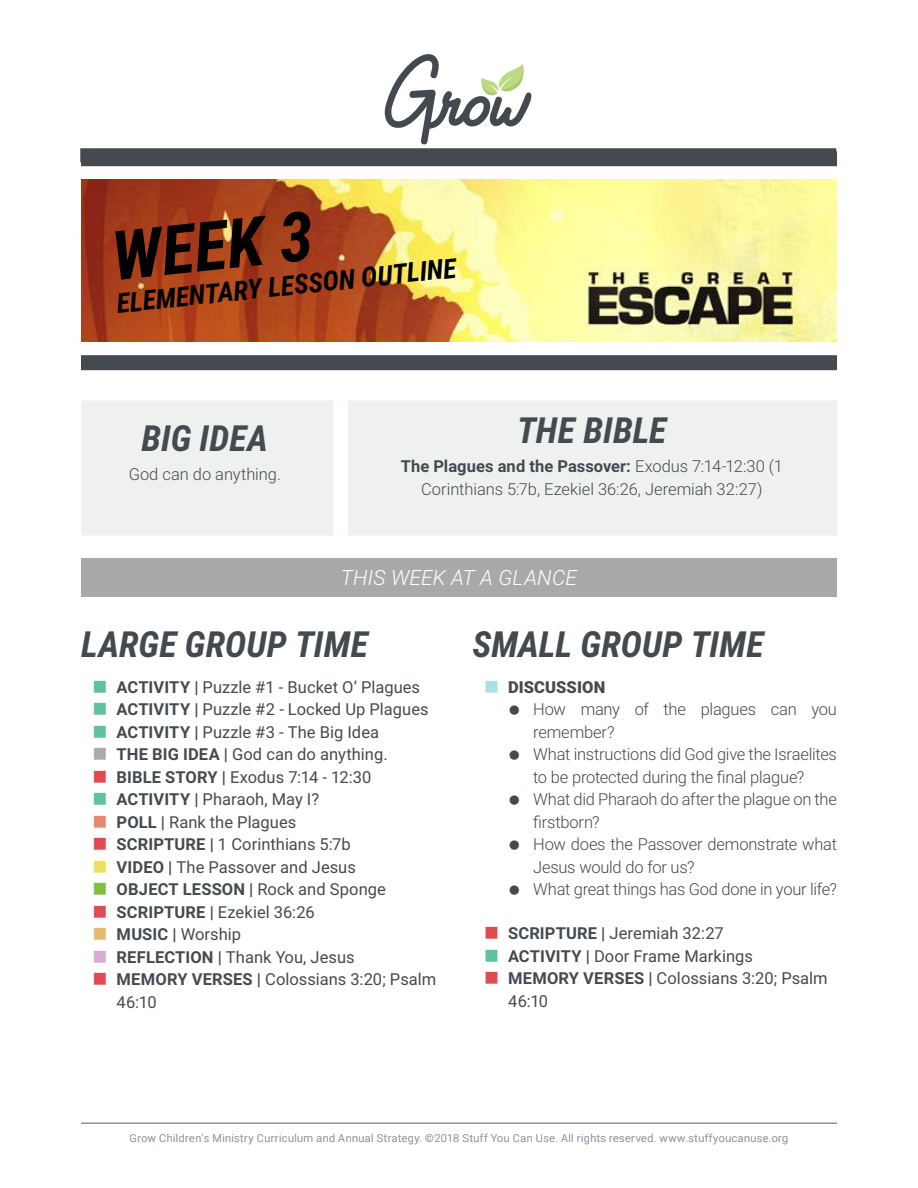
<style>
.page{position:relative;width:918px;height:1188px;background:#fff}
.page>*{position:absolute;margin:0;border:0;box-sizing:border-box;transform-origin:0 0}
.t1{font:italic 700 68.25px "Roboto Condensed";color:#000}
.t2{font:italic 700 36px "Roboto Condensed";color:#42494f}
.t3{font:italic 700 36px "Roboto Condensed";color:#454a50}
.t4{font:italic 700 27.3px "Roboto Condensed";color:#000}
.t5{font:italic 300 21px "Roboto";letter-spacing:.005em;color:#fff}
.t6{font:16.5px/22.5px "Roboto";color:#454a50}
.t7{font:300 16.5px/22.5px "Roboto";letter-spacing:-.015em;color:#42494f}
.t8{font:300 16.5px/22.5px "Roboto";letter-spacing:-.005em;color:#454a50;text-align:center}
.t9{font:900 16.5px "Roboto";letter-spacing:.005em;color:#454a50}
.t10{font:300 10.8px "Roboto";letter-spacing:.04em;color:#8e99a5}
.s1{font-weight:700}
</style>
<div class="page">
<div style="left:80px;top:148px;width:756px;height:14px;background:#454a50"></div>
<svg style="left:385px;top:54px;width:147px;height:91px"></svg>
<img style="left:81px;top:180px;width:756px;height:162px">
<hr style="left:81px;top:1122px;width:756px;height:2px;background:#8c949d">
<div style="left:81px;top:151px;width:756px;height:15px;background:#454a50"></div>
<div style="left:81px;top:355px;width:756px;height:15px;background:#454a50"></div>
<div style="left:81px;top:400px;width:756px;height:135px;background:#eff0f0"></div>
<div style="left:333px;top:400px;width:15px;height:135px;background:#fff"></div>
<div style="left:81px;top:558px;width:756px;height:39px;background:#a7a9ab"></div>
<h1 class="t1" style="left:108px;top:217px;width:204px;rotate:-6deg">WEEK 3</h1>
<h3 class="t4" style="left:115px;top:288px;width:343px;rotate:-6deg">ELEMENTARY LESSON OUTLINE</h3>
<h2 class="t3" style="left:142px;top:417px;width:128px">BIG IDEA</h2>
<p class="t8" style="left:129px;top:464px;width:154px">God can do anything.</p>
<h2 class="t3" style="left:517px;top:410px;width:151px">THE BIBLE</h2>
<p class="t8" style="left:401px;top:457px;width:383px"><span class="s1">The Plagues and the Passover:</span> Exodus 7:14-12:30 (1<br>Corinthians 5:7b, Ezekiel 36:26, Jeremiah 32:27)</p>
<p class="t5" style="left:341px;top:568px;width:238px">THIS WEEK AT A GLANCE</p>
<h2 class="t2" style="left:81px;top:623px;width:289px">LARGE GROUP TIME</h2>
<p class="t6" style="left:117px;top:677px;width:321px"><span class="s1">ACTIVITY |</span> Puzzle #1 - Bucket O’ Plagues<br><span class="s1">ACTIVITY |</span> Puzzle #2 - Locked Up Plagues<br><span class="s1">ACTIVITY |</span> Puzzle #3 - The Big Idea<br><span class="s1">THE BIG IDEA |</span> God can do anything.<br><span class="s1">BIBLE STORY |</span> Exodus 7:14 - 12:30<br><span class="s1">ACTIVITY |</span> Pharaoh, May I?<br><span class="s1">POLL |</span> Rank the Plagues<br><span class="s1">SCRIPTURE |</span> 1 Corinthians 5:7b<br><span class="s1">VIDEO |</span> The Passover and Jesus<br><span class="s1">OBJECT LESSON |</span> Rock and Sponge<br><span class="s1">SCRIPTURE |</span> Ezekiel 36:26<br><span class="s1">MUSIC |</span> Worship<br><span class="s1">REFLECTION |</span> Thank You, Jesus<br><span class="s1">MEMORY VERSES |</span> Colossians 3:20; Psalm<br>46:10</p>
<h2 class="t2" style="left:472px;top:623px;width:293px">SMALL GROUP TIME</h2>
<p class="t9" style="left:508px;top:678px;width:99px">DISCUSSION</p>
<p class="t7" style="left:533px;top:698px;width:305px">How many of the plagues can you remember?<br>What instructions did God give the Israelites to be protected during the final plague?<br>What did Pharaoh do after the plague on the firstborn?<br>How does the Passover demonstrate what<br>Jesus would do for us?<br>What great things has God done in your life?</p>
<p class="t6" style="left:508px;top:924px;width:321px"><span class="s1">SCRIPTURE |</span> Jeremiah 32:27<br><span class="s1">ACTIVITY |</span> Door Frame Markings<br><span class="s1">MEMORY VERSES |</span> Colossians 3:20; Psalm<br>46:10</p>
<p class="t10" style="left:130px;top:1134px;width:660px">Grow Children's Ministry Curriculum and Annual Strategy. ©2018 Stuff You Can Use. All rights reserved. www.stuffyoucanuse.org</p>
</div>
